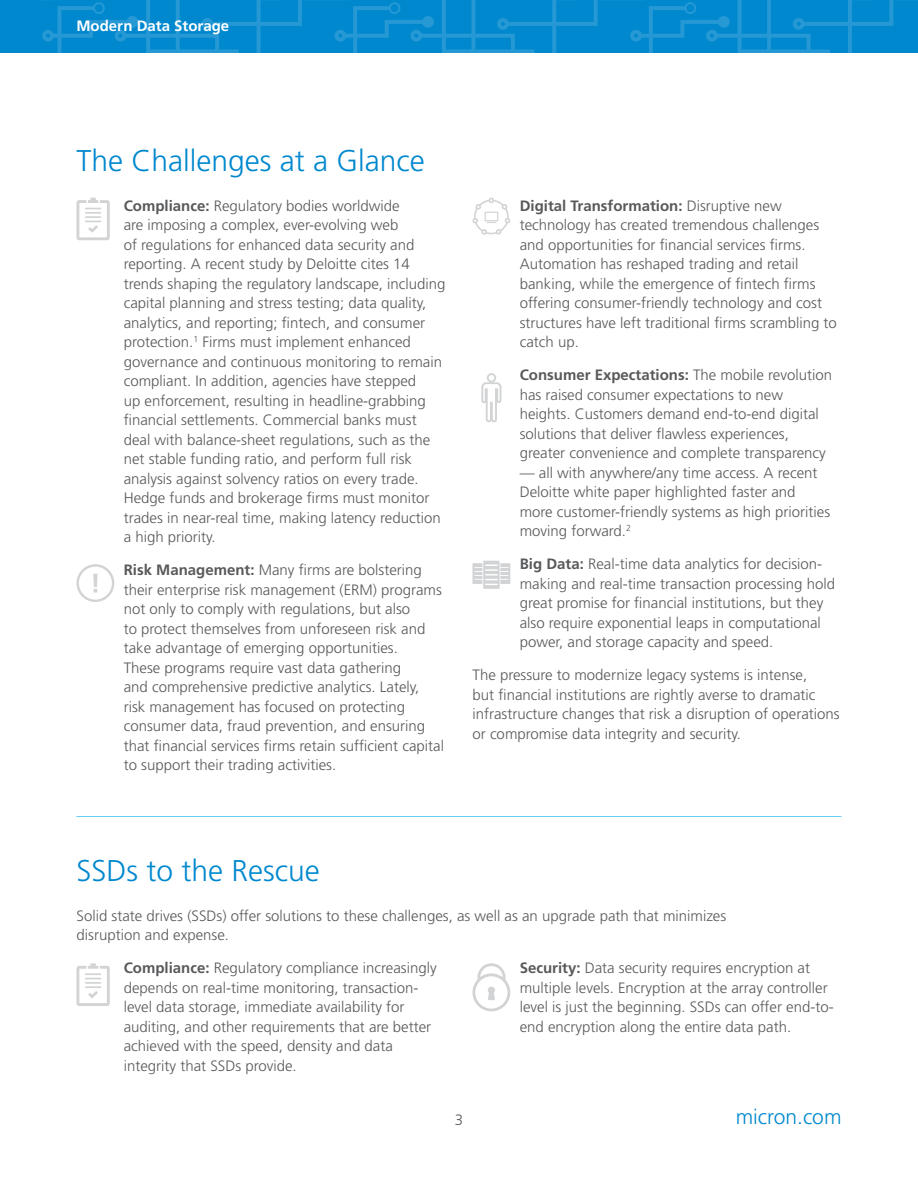
<style>
.page{position:relative;width:918px;height:1188px;background:#fff}
.page>*{position:absolute;margin:0;border:0;box-sizing:border-box;transform-origin:0 0}
.t1{font:300 30px "Frutiger LT Std";color:#0088ce}
.t2{font:300 21px "Frutiger LT Std";color:#0088ce}
.t3{font:300 15px/19.5px "Frutiger LT Std";color:#58595b}
.t4{font:700 15px "Frutiger LT Std";color:#fff}
.s1{font-weight:700}
</style>
<div class="page">
<div style="left:0;top:0;width:918px;height:52px;background:#0088ce"></div>
<svg style="left:42px;top:0;width:852px;height:52px"></svg>
<svg style="left:472px;top:561px;width:38px;height:28px"></svg>
<svg style="left:76px;top:963px;width:34px;height:43px"></svg>
<svg style="left:473px;top:198px;width:37px;height:37px"></svg>
<svg style="left:473px;top:963px;width:37px;height:48px"></svg>
<div style="left:487px;top:373px;width:9px;height:10px;border:2px solid #d1d3d4;border-radius:50%"></div>
<svg style="left:481px;top:381px;width:21px;height:42px"></svg>
<svg style="left:76px;top:198px;width:34px;height:42px"></svg>
<svg style="left:77px;top:564px;width:37px;height:38px"></svg>
<hr style="left:76px;top:816px;width:766px;height:1px;background:#68cef3">
<p class="t4" style="left:76px;top:17px;width:154px">Modern Data Storage</p>
<h1 class="t1" style="left:76px;top:144px;width:350px">The Challenges at a Glance</h1>
<p class="t3" style="left:124px;top:196px;width:323px"><span class="s1">Compliance:</span> Regulatory bodies worldwide<br>are imposing a complex, ever-evolving web<br>of regulations for enhanced data security and reporting. A recent study by Deloitte cites 14 trends shaping the regulatory landscape, including capital planning and stress testing; data quality, analytics, and reporting; fintech, and consumer protection.<sup>1</sup> Firms must implement enhanced governance and continuous monitoring to remain compliant. In addition, agencies have stepped<br>up enforcement, resulting in headline-grabbing financial settlements. Commercial banks must deal with balance-sheet regulations, such as the net stable funding ratio, and perform full risk analysis against solvency ratios on every trade.<br>Hedge funds and brokerage firms must monitor trades in near-real time, making latency reduction a high priority.</p>
<p class="t3" style="left:124px;top:561px;width:322px"><span class="s1">Risk Management:</span> Many firms are bolstering their enterprise risk management (ERM) programs not only to comply with regulations, but also<br>to protect themselves from unforeseen risk and take advantage of emerging opportunities.<br>These programs require vast data gathering<br>and comprehensive predictive analytics. Lately, risk management has focused on protecting consumer data, fraud prevention, and ensuring that financial services firms retain sufficient capital to support their trading activities.</p>
<p class="t3" style="left:520px;top:196px;width:319px"><span class="s1">Digital Transformation:</span> Disruptive new technology has created tremendous challenges and opportunities for financial services firms.<br>Automation has reshaped trading and retail banking, while the emergence of fintech firms offering consumer-friendly technology and cost structures have left traditional firms scrambling to catch up.</p>
<p class="t3" style="left:520px;top:366px;width:314px"><span class="s1">Consumer Expectations:</span> The mobile revolution has raised consumer expectations to new heights. Customers demand end-to-end digital solutions that deliver flawless experiences, greater convenience and complete transparency</p>
<p class="t3" style="left:520px;top:463px;width:312px">— all with anywhere/any time access. A recent Deloitte white paper highlighted faster and more customer-friendly systems as high priorities moving forward.<sup>2</sup></p>
<p class="t3" style="left:520px;top:555px;width:317px"><span class="s1">Big Data:</span> Real-time data analytics for decision&shy;making and real-time transaction processing hold great promise for financial institutions, but they also require exponential leaps in computational power, and storage capacity and speed.</p>
<p class="t3" style="left:472px;top:666px;width:369px">The pressure to modernize legacy systems is intense,<br>but financial institutions are rightly averse to dramatic infrastructure changes that risk a disruption of operations or compromise data integrity and security.</p>
<h1 class="t1" style="left:76px;top:854px;width:245px">SSDs to the Rescue</h1>
<p class="t3" style="left:76px;top:906px;width:651px">Solid state drives (SSDs) offer solutions to these challenges, as well as an upgrade path that minimizes disruption and expense.</p>
<p class="t3" style="left:124px;top:959px;width:315px"><span class="s1">Compliance:</span> Regulatory compliance increasingly depends on real-time monitoring, transaction&shy;level data storage, immediate availability for auditing, and other requirements that are better achieved with the speed, density and data integrity that SSDs provide.</p>
<p class="t3" style="left:520px;top:959px;width:315px"><span class="s1">Security:</span> Data security requires encryption at multiple levels. Encryption at the array controller level is just the beginning. SSDs can offer end-to&shy;end encryption along the entire data path.</p>
<p class="t3" style="left:455px;top:1110px;width:10px">3</p>
<h2 class="t2" style="left:736px;top:1105px;width:107px">micron.com</h2>
</div>
